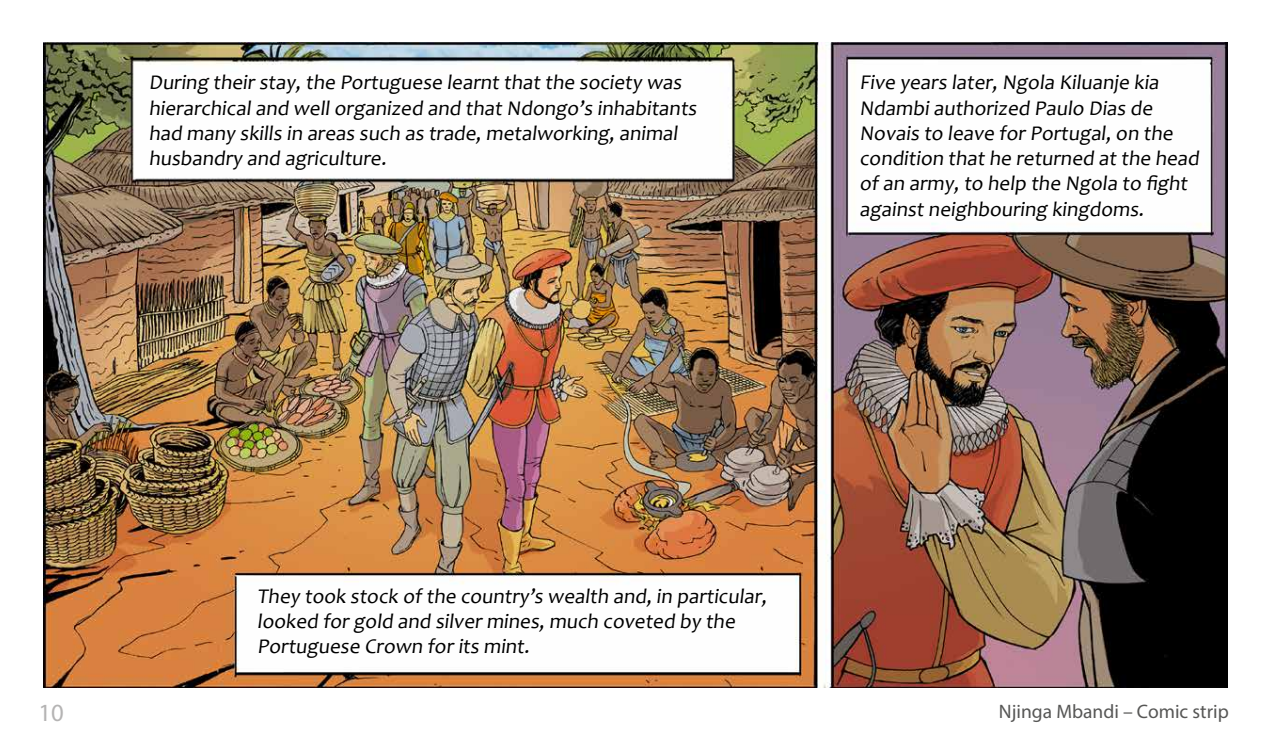
<style>
.page{position:relative;width:1276px;height:745px;background:#fff}
.page>*{position:absolute;margin:0;border:0;box-sizing:border-box;transform-origin:0 0}
.t1{font:24.75px "Myriad Pro";color:#b5b4b4}
.t2{font:21px/25.2px "Candara";color:#000}
.t3{font:19.5px "Myriad Pro";color:#575756}
</style>
<div class="page">
<img style="left:43px;top:43px;width:1184px;height:644px">
<p class="t2" style="left:149px;top:70px;width:552px">During their stay, the Portuguese learnt that the society was hierarchical and well organized and that Ndongo’s inhabitants had many skills in areas such as trade, metalworking, animal husbandry and agriculture.</p>
<p class="t2" style="left:859px;top:70px;width:344px">Five years later, Ngola Kiluanje kia Ndambi authorized Paulo Dias de Novais to leave for Portugal, on the condition that he returned at the head of an army, to help the Ngola to fight against neighbouring kingdoms.</p>
<p class="t2" style="left:257px;top:583px;width:514px">They took stock of the country’s wealth and, in particular, looked for gold and silver mines, much coveted by the<br>Portuguese Crown for its mint.</p>
<p class="t1" style="left:38px;top:696px;width:27px">10</p>
<p class="t3" style="left:998px;top:699px;width:231px">Njinga Mbandi – Comic strip</p>
</div>
